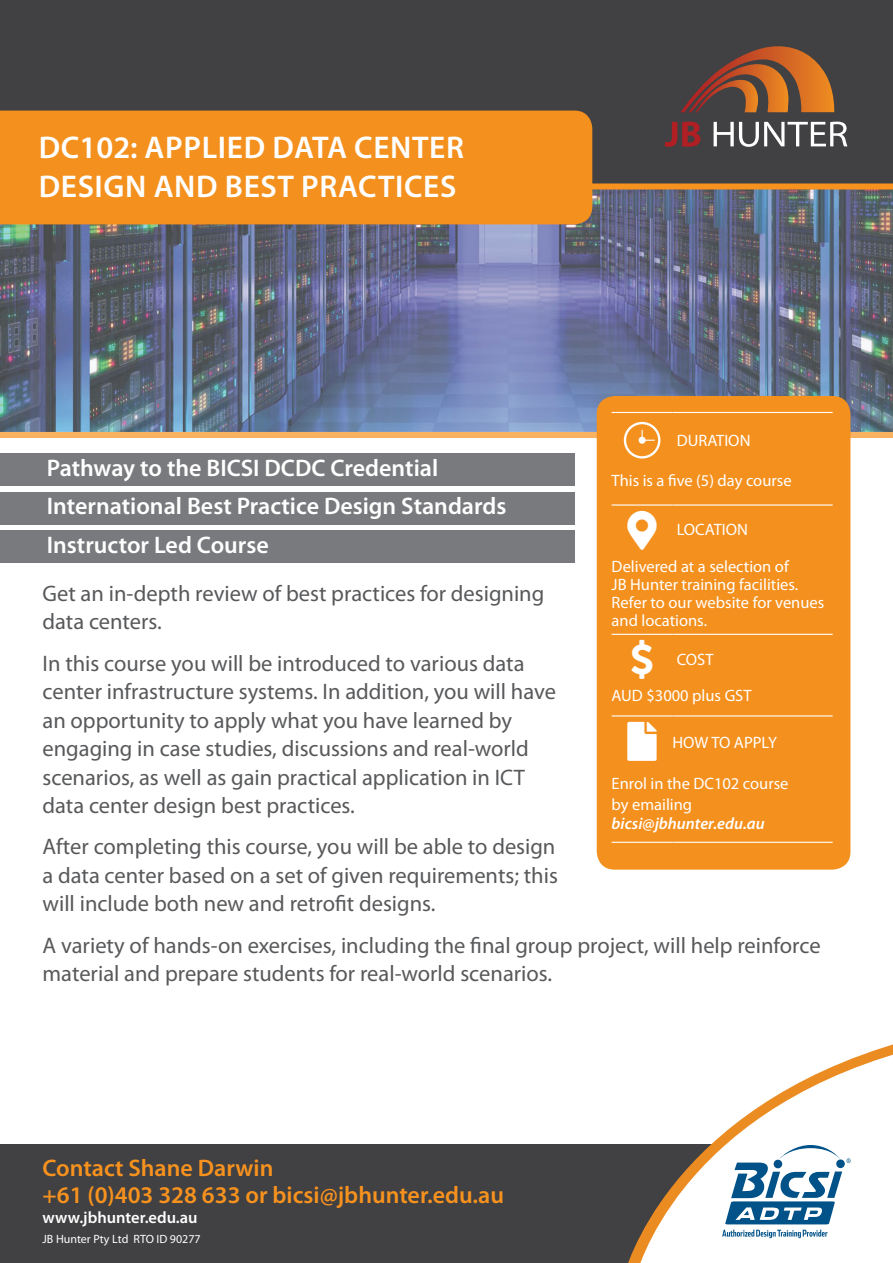
<style>
.page{position:relative;width:893px;height:1263px;background:#fff}
.page>*{position:absolute;margin:0;border:0;box-sizing:border-box;transform-origin:0 0}
.t1{font:39px "Font Awesome 5 Free Solid";color:#fff}
.t2{font:600 31.5px/39px "Myriad Pro";letter-spacing:.02em;color:#fff}
.t3{font:600 24px/38.5px "Myriad Pro";color:#fff}
.t4{font:600 24px/26.4px "Myriad Pro";color:#f7921e}
.t5{font:22.5px/28.5px "Myriad Pro";color:#58595b}
.t6{font:16.5px/18px "Myriad Pro";color:#fff}
.t7{font:italic 600 16.5px "Myriad Pro";color:#fff}
.t8{font:600 16.5px "Myriad Pro";color:#fff}
.t9{font:12px "Myriad Pro";color:#fff}
</style>
<div class="page">
<img style="left:0;top:189px;width:893px;height:249px">
<div style="left:0;top:0;width:893px;height:183px;background:#414042"></div>
<div style="left:0;top:183px;width:893px;height:6px;background:#f7921e"></div>
<svg style="left:681px;top:46px;width:154px;height:66px"></svg>
<svg style="left:665px;top:122px;width:35px;height:25px"></svg>
<svg style="left:714px;top:122px;width:133px;height:25px"></svg>
<div style="left:0;top:111px;width:592px;height:113px;background:#f4901d"></div>
<div style="left:0;top:453px;width:574px;height:33px;background:#797a7d"></div>
<div style="left:0;top:492px;width:574px;height:32px;background:#797a7d"></div>
<div style="left:0;top:530px;width:574px;height:33px;background:#797a7d"></div>
<div style="left:0;top:1145px;width:893px;height:118px;background:#414042"></div>
<svg style="left:636px;top:1051px;width:257px;height:212px"></svg>
<svg style="left:722px;top:1145px;width:128px;height:93px;background:#a3c0d4"></svg>
<div style="left:597px;top:396px;width:253px;height:474px;background:#f4901d;border-radius:18px"></div>
<hr style="left:612px;top:412px;width:60px;height:1px;background:#fff">
<hr style="left:672px;top:412px;width:161px;height:1px;background:#fff">
<hr style="left:612px;top:504px;width:60px;height:2px;background:#fff">
<hr style="left:672px;top:504px;width:161px;height:2px;background:#fff">
<hr style="left:612px;top:634px;width:60px;height:1px;background:#fff">
<hr style="left:672px;top:634px;width:161px;height:1px;background:#fff">
<hr style="left:612px;top:715px;width:60px;height:1px;background:#fff">
<hr style="left:672px;top:715px;width:161px;height:1px;background:#fff">
<hr style="left:612px;top:842px;width:60px;height:1px;background:#fff">
<hr style="left:672px;top:842px;width:161px;height:1px;background:#fff">
<svg style="left:624px;top:422px;width:36px;height:36px"></svg>
<h2 class="t2" style="left:39px;top:127px;width:427px">DC102: APPLIED DATA CENTER<br>DESIGN AND BEST PRACTICES</h2>
<p class="t6" style="left:677px;top:432px;width:75px">DURATION</p>
<p class="t6" style="left:612px;top:472px;width:182px">This is a five (5) day course</p>
<p class="t6" style="left:627px;top:521px;width:122px">●▼ LOCATION</p>
<p class="t6" style="left:612px;top:557px;width:214px">Delivered at a selection of<br>JB Hunter training facilities.<br>Refer to our website for venues and locations.</p>
<h1 class="t1" style="left:630px;top:640px;width:26px">□●●▲■</h1>
<p class="t3" style="left:47px;top:448px;width:461px">Pathway to the BICSI DCDC Credential<br>International Best Practice Design Standards<br>Instructor Led Course</p>
<p class="t5" style="left:43px;top:578px;width:503px">Get an in-depth review of best practices for designing data centers.</p>
<p class="t5" style="left:43px;top:648px;width:515px">In this course you will be introduced to various data center infrastructure systems. In addition, you will have an opportunity to apply what you have learned by engaging in case studies, discussions and real-world scenarios, as well as gain practical application in ICT data center design best practices.</p>
<p class="t5" style="left:43px;top:832px;width:517px;text-align:justify">After completing this course, you will be able to design a data center based on a set of given requirements; this will include both new and retrofit designs.</p>
<p class="t5" style="left:43px;top:930px;width:780px">A variety of hands-on exercises, including the final group project, will help reinforce material and prepare students for real-world scenarios.</p>
<p class="t6" style="left:677px;top:650px;width:38px">COST</p>
<p class="t6" style="left:612px;top:686px;width:142px">AUD $3000 plus GST</p>
<p class="t6" style="left:627px;top:733px;width:151px">● HOW TO APPLY</p>
<p class="t6" style="left:612px;top:772px;width:178px;line-height:21px">Enrol in the DC102 course by emailing</p>
<p class="t7" style="left:612px;top:813px;width:155px">bicsi@jbhunter.edu.au</p>
<p class="t4" style="left:43px;top:1154px;width:463px">Contact Shane Darwin<br>+61 (0)403 328 633 or bicsi@jbhunter.edu.au</p>
<p class="t8" style="left:43px;top:1207px;width:157px">www.jbhunter.edu.au</p>
<p class="t9" style="left:43px;top:1231px;width:160px">JB Hunter Pty Ltd RTO ID 90277</p>
</div>
